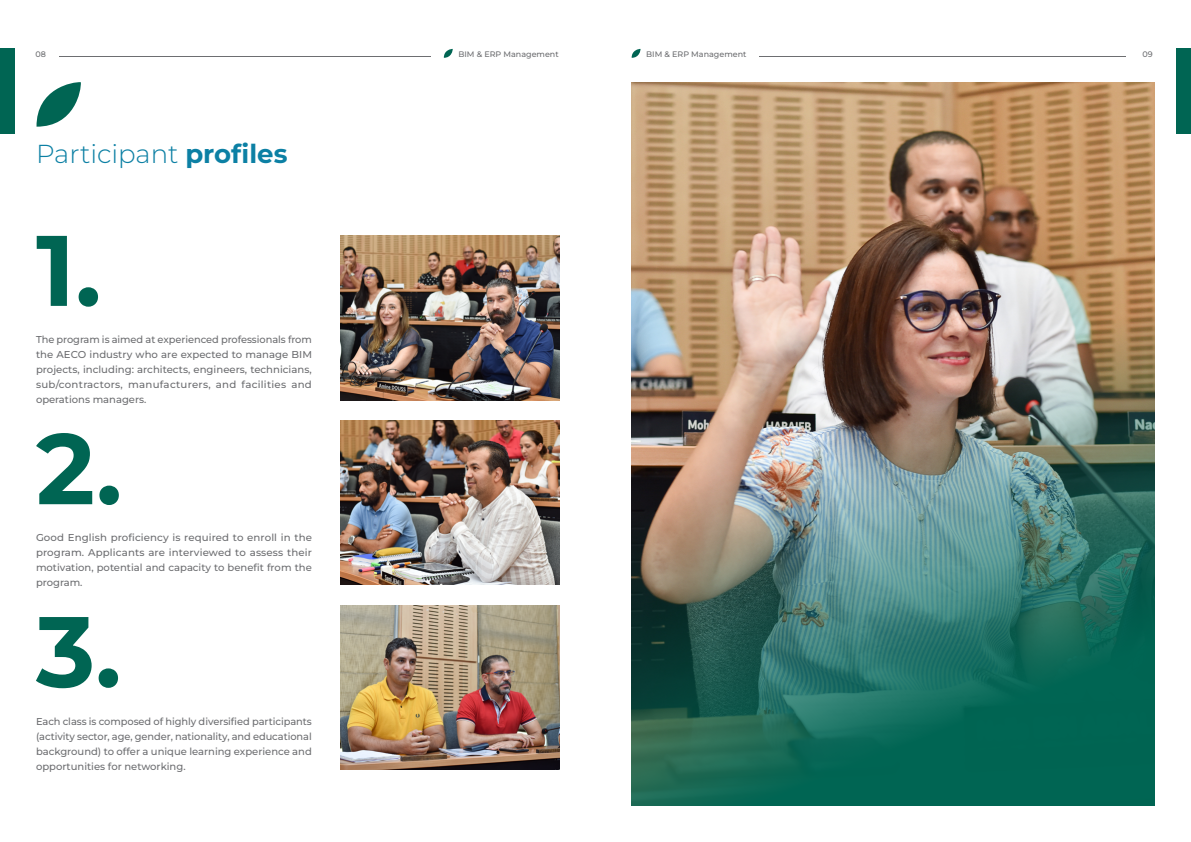
<style>
.page{position:relative;width:1191px;height:842px;background:#fff}
.page>*{position:absolute;margin:0;border:0;box-sizing:border-box;transform-origin:0 0}
.t1{font:700 100px/198.3px "Montserrat";color:#006553}
.t2{font:300 26px "Montserrat";color:#0c80a4}
.t3{font:500 10px/15px "Montserrat";color:#6d6e71;text-align:justify}
.t4{font:500 8px "Montserrat";color:#6d6e71}
.s1{font-weight:700}
</style>
<div class="page">
<div style="left:1176px;top:49px;width:15px;height:85px;background:#006553"></div>
<div style="left:0;top:49px;width:14px;height:85px;background:#006553"></div>
<svg style="left:444px;top:49px;width:9px;height:9px"></svg>
<svg style="left:631px;top:49px;width:9px;height:9px"></svg>
<hr style="left:60px;top:56px;width:371px;height:1px;background:#6d6e71">
<hr style="left:759px;top:56px;width:366px;height:1px;background:#6d6e71">
<svg style="left:36px;top:82px;width:45px;height:45px"></svg>
<img style="left:340px;top:421px;width:219px;height:164px">
<img style="left:340px;top:605px;width:219px;height:165px">
<img style="left:340px;top:236px;width:219px;height:164px">
<img style="left:631px;top:82px;width:524px;height:724px">
<p class="t4" style="left:35px;top:48px;width:12px">08</p>
<p class="t4" style="left:458px;top:48px;width:102px">BIM &amp; ERP Management</p>
<p class="t4" style="left:646px;top:48px;width:102px">BIM &amp; ERP Management</p>
<p class="t4" style="left:1142px;top:48px;width:12px">09</p>
<h2 class="t2" style="left:36px;top:136px;width:253px">Participant <span class="s1">profiles</span></h2>
<h1 class="t1" style="left:36px;top:169px;width:88px">1.<br>2.</h1>
<p class="t3" style="left:36px;top:331px;width:277px">The program is aimed at experienced professionals from the AECO industry who are expected to manage BIM projects, including: architects, engineers, technicians, sub/contractors, manufacturers, and facilities and operations managers.</p>
<p class="t3" style="left:36px;top:530px;width:277px">Good English proficiency is required to enroll in the program. Applicants are interviewed to assess their motivation, potential and capacity to benefit from the program.</p>
<h1 class="t1" style="left:36px;top:550px;width:87px">3.</h1>
<p class="t3" style="left:36px;top:713px;width:277px">Each class is composed of highly diversified participants (activity sector, age, gender, nationality, and educational background) to offer a unique learning experience and opportunities for networking.</p>
</div>
